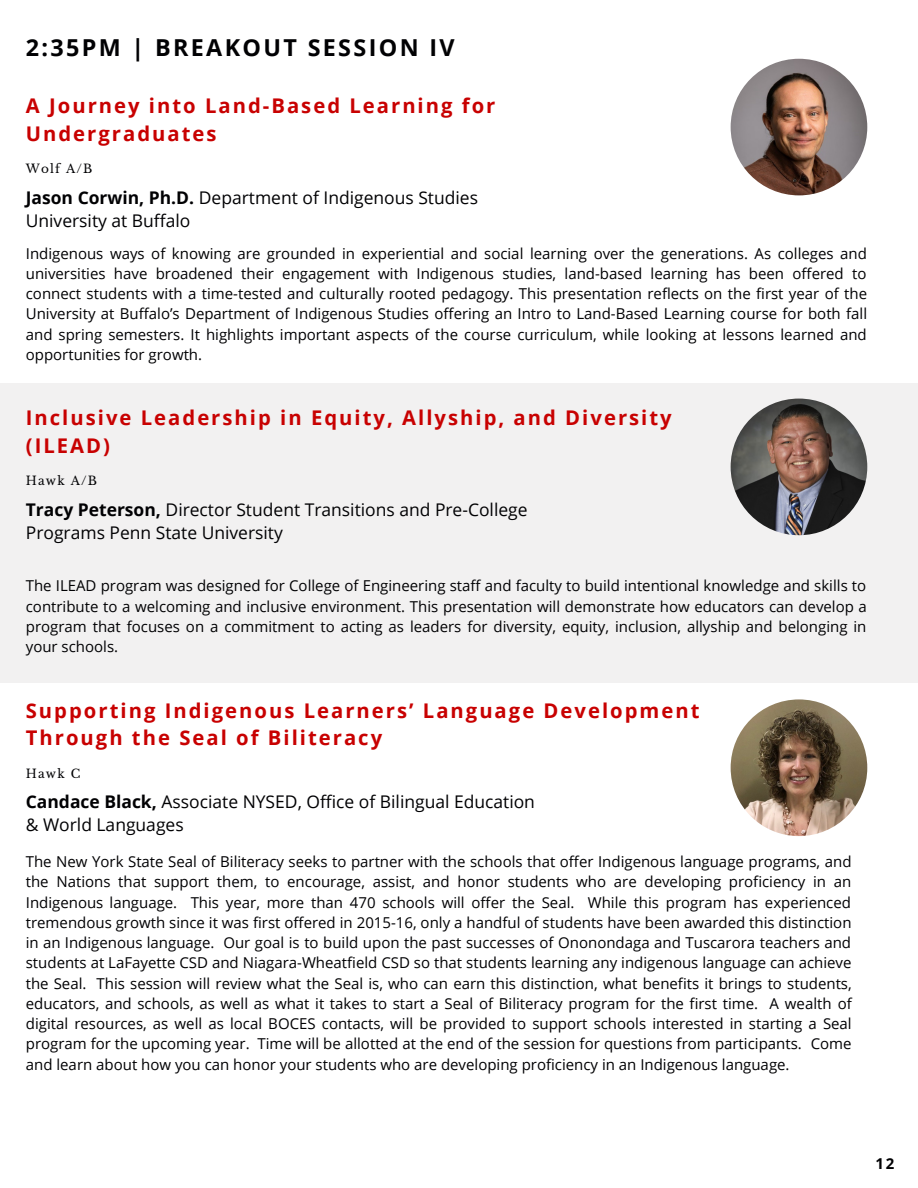
<style>
.page{position:relative;width:918px;height:1188px;background:#fff}
.page>*{position:absolute;margin:0;border:0;box-sizing:border-box;transform-origin:0 0}
.t1{font:700 23.4px "Open Sans";letter-spacing:.1em;color:#010103}
.t2{font:700 20.25px/27.6px "Open Sans";letter-spacing:.1em;color:#c80101}
.t3{font:17.4px/23.2px "Open Sans";color:#010103}
.t4{font:15px/20.2px "Open Sans";color:#010103;text-align:justify}
.t5{font:700 15px "Open Sans";color:#010103}
.t6{font:12px "Libre Baskerville";letter-spacing:.1em;color:#010103}
.s1{font-weight:700}
</style>
<div class="page">
<img style="left:731px;top:59px;width:136px;height:136px;border-radius:50%">
<div style="left:0;top:383px;width:918px;height:299px;background:#f2f1f1"></div>
<img style="left:731px;top:399px;width:136px;height:136px;border-radius:50%">
<img style="left:731px;top:699px;width:136px;height:137px;border-radius:50%">
<p class="t1" style="left:26px;top:31px;width:430px">2:35PM | BREAKOUT SESSION IV</p>
<p class="t2" style="left:26px;top:91px;width:471px">A Journey into Land-Based Learning for<br>Undergraduates</p>
<p class="t6" style="left:26px;top:161px;width:68px">Wolf A/B</p>
<p class="t3" style="left:26px;top:185px;width:454px"><span class="s1">Jason Corwin, Ph.D.</span> Department of Indigenous Studies<br>University at Buffalo</p>
<p class="t4" style="left:26px;top:243px;width:843px">Indigenous ways of knowing are grounded in experiential and social learning over the generations. As colleges and universities have broadened their engagement with Indigenous studies, land-based learning has been offered to connect students with a time-tested and culturally rooted pedagogy. This presentation reflects on the first year of the University at Buffalo’s Department of Indigenous Studies offering an Intro to Land-Based Learning course for both fall and spring semesters. It highlights important aspects of the course curriculum, while looking at lessons learned and opportunities for growth.</p>
<p class="t2" style="left:26px;top:404px;width:647px">Inclusive Leadership in Equity, Allyship, and Diversity (ILEAD)</p>
<p class="t6" style="left:26px;top:474px;width:73px">Hawk A/B</p>
<p class="t3" style="left:26px;top:497px;width:503px"><span class="s1">Tracy Peterson,</span> Director Student Transitions and Pre-College<br>Programs Penn State University</p>
<p class="t4" style="left:26px;top:575px;width:843px">The ILEAD program was designed for College of Engineering staff and faculty to build intentional knowledge and skills to contribute to a welcoming and inclusive environment. This presentation will demonstrate how educators can develop a program that focuses on a commitment to acting as leaders for diversity, equity, inclusion, allyship and belonging in your schools.</p>
<p class="t2" style="left:26px;top:696px;width:675px">Supporting Indigenous Learners’ Language Development<br>Through the Seal of Biliteracy</p>
<p class="t6" style="left:26px;top:766px;width:56px">Hawk C</p>
<p class="t3" style="left:26px;top:790px;width:511px"><span class="s1">Candace Black,</span> Associate NYSED, Office of Bilingual Education &amp; World Languages</p>
<p class="t4" style="left:26px;top:851px;width:828px">The New York State Seal of Biliteracy seeks to partner with the schools that offer Indigenous language programs, and the Nations that support them, to encourage, assist, and honor students who are developing proficiency in an Indigenous language. This year, more than 470 schools will offer the Seal. While this program has experienced tremendous growth since it was first offered in 2015-16, only a handful of students have been awarded this distinction in an Indigenous language. Our goal is to build upon the past successes of Ononondaga and Tuscarora teachers and students at LaFayette CSD and Niagara-Wheatfield CSD so that students learning any indigenous language can achieve the Seal. This session will review what the Seal is, who can earn this distinction, what benefits it brings to students, educators, and schools, as well as what it takes to start a Seal of Biliteracy program for the first time. A wealth of digital resources, as well as local BOCES contacts, will be provided to support schools interested in starting a Seal program for the upcoming year. Time will be allotted at the end of the session for questions from participants. Come and learn about how you can honor your students who are developing proficiency in an Indigenous language.</p>
<p class="t5" style="left:876px;top:1153px;width:20px">12</p>
</div>
